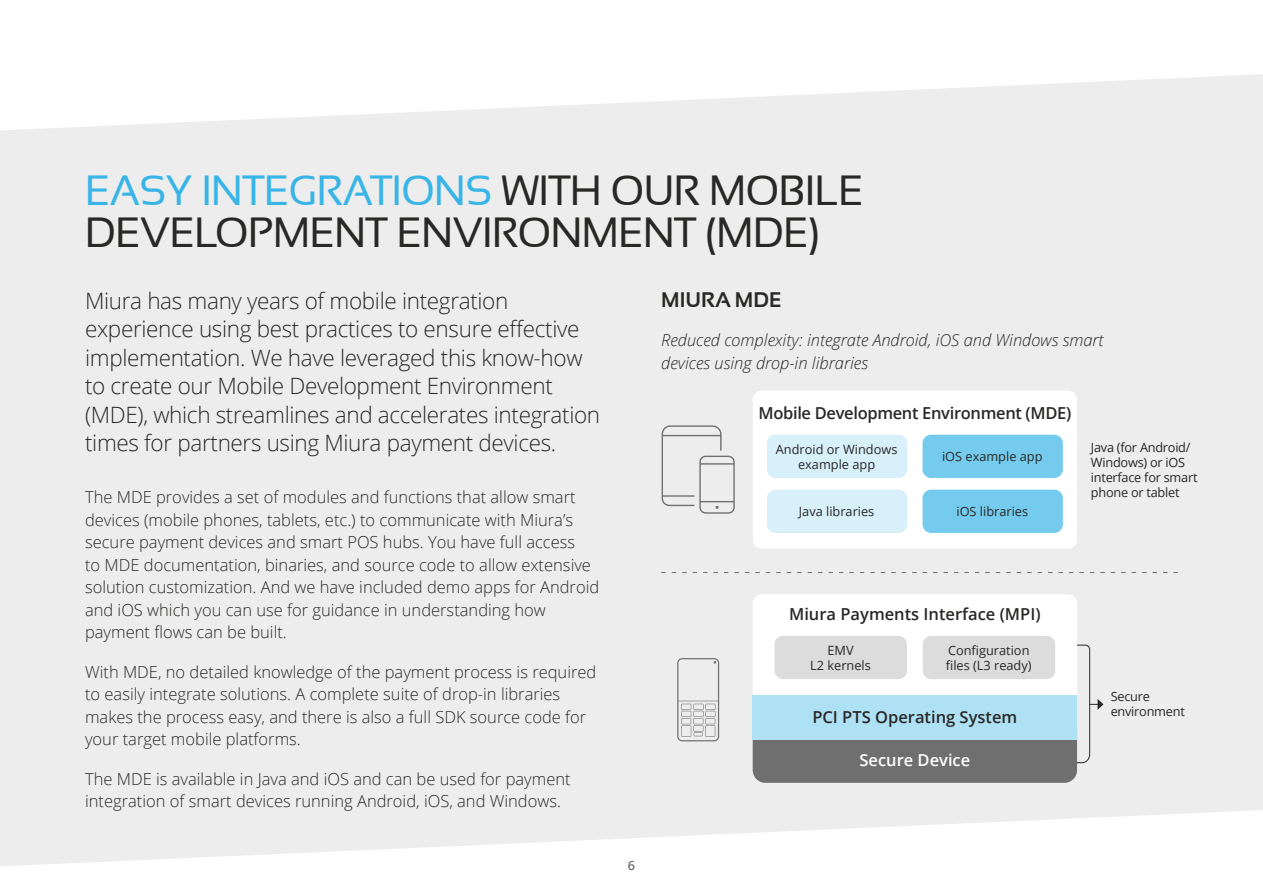
<style>
.page{position:relative;width:1263px;height:893px;background:#ededed}
.page>*{position:absolute;margin:0;border:0;box-sizing:border-box;transform-origin:0 0}
.t1{font:42px/42px "Sansation";letter-spacing:-.01em;color:#282827}
.t2{font:300 22.5px/28.5px "Open Sans";letter-spacing:-.015em;color:#282827}
.t3{font:700 21px "Sansation";color:#282827}
.t4{font:300 16.5px/22.5px "Open Sans";color:#282827}
.t5{font:italic 300 16.5px/22.5px "Open Sans";color:#282827}
.t6{font:600 16.5px "Open Sans";color:#282827}
.t7{font:600 16.5px "Open Sans";letter-spacing:-.02em;color:#282827}
.t8{font:600 16.5px "Open Sans";color:#fff}
.t9{font:12.75px/15px "Open Sans";color:#282827;text-align:center}
.t10{font:12.75px/15px "Open Sans";letter-spacing:-.02em;color:#282827}
.t11{font:600 12.75px "Open Sans";color:#706f6f}
.s1{color:#38b5e6}
</style>
<div class="page">
<svg style="left:0;top:0;width:1263px;height:130px;fill:#fff"></svg>
<svg style="left:0;top:810px;width:1263px;height:83px;fill:#fff"></svg>
<svg style="left:677px;top:658px;width:42px;height:83px"></svg>
<svg style="left:1077px;top:644px;width:26px;height:119px"></svg>
<div style="left:753px;top:391px;width:324px;height:158px;background:#fff;border-radius:9px"></div>
<div style="left:767px;top:435px;width:140px;height:43px;background:#d7f0fa;border-radius:9px"></div>
<div style="left:767px;top:490px;width:140px;height:43px;background:#d7f0fa;border-radius:9px"></div>
<div style="left:922px;top:435px;width:141px;height:43px;background:#74cbed;border-radius:9px"></div>
<div style="left:922px;top:490px;width:141px;height:43px;background:#74cbed;border-radius:9px"></div>
<hr style="left:700px;top:463px;width:34px;height:2px;background:#706f6f">
<hr style="left:700px;top:501px;width:34px;height:1px;background:#706f6f">
<div style="left:699px;top:456px;width:36px;height:58px;border:1px solid #706f6f;border-radius:6px"></div>
<svg style="left:661px;top:425px;width:61px;height:84px"></svg>
<svg style="left:661px;top:572px;width:517px;height:1px"></svg>
<div style="left:753px;top:715px;width:324px;height:68px;background:#706f6f;border-radius:13px"></div>
<div style="left:753px;top:594px;width:324px;height:125px;background:#fff;border-radius:9px"></div>
<div style="left:753px;top:696px;width:324px;height:44px;background:#afe1f5"></div>
<div style="left:774px;top:636px;width:133px;height:43px;background:#dcdcdc;border-radius:9px"></div>
<div style="left:923px;top:636px;width:132px;height:43px;background:#dcdcdc;border-radius:9px"></div>
<h1 class="t1" style="left:85px;top:170px;width:780px"><span class="s1">EASY INTEGRATIONS</span> WITH OUR MOBILE<br>DEVELOPMENT ENVIRONMENT (MDE)</h1>
<p class="t2" style="left:85px;top:286px;width:517px">Miura has many years of mobile integration experience using best practices to ensure effective implementation. We have leveraged this know-how to create our Mobile Development Environment (MDE), which streamlines and accelerates integration times for partners using Miura payment devices.</p>
<p class="t4" style="left:85px;top:486px;width:516px">The MDE provides a set of modules and functions that allow smart devices (mobile phones, tablets, etc.) to communicate with Miura’s secure payment devices and smart POS hubs. You have full access<br>to MDE documentation, binaries, and source code to allow extensive solution customization. And we have included demo apps for Android and iOS which you can use for guidance in understanding how payment flows can be built.</p>
<p class="t4" style="left:85px;top:660px;width:513px">With MDE, no detailed knowledge of the payment process is required to easily integrate solutions. A complete suite of drop-in libraries makes the process easy, and there is also a full SDK source code for your target mobile platforms.</p>
<p class="t4" style="left:85px;top:767px;width:487px">The MDE is available in Java and iOS and can be used for payment integration of smart devices running Android, iOS, and Windows.</p>
<p class="t3" style="left:661px;top:287px;width:122px">MIURA MDE</p>
<p class="t5" style="left:661px;top:328px;width:444px">Reduced complexity: integrate Android, iOS and Windows smart devices using drop-in libraries</p>
<p class="t7" style="left:758px;top:401px;width:314px">Mobile Development Environment (MDE)</p>
<p class="t9" style="left:776px;top:441px;width:123px">Android or Windows example app</p>
<p class="t9" style="left:799px;top:504px;width:77px">Java libraries</p>
<p class="t9" style="left:942px;top:449px;width:102px">iOS example app</p>
<p class="t9" style="left:956px;top:504px;width:73px">iOS libraries</p>
<p class="t10" style="left:1091px;top:439px;width:108px">Java (for Android/<br>Windows) or iOS interface for smart phone or tablet</p>
<p class="t6" style="left:789px;top:603px;width:253px">Miura Payments Interface (MPI)</p>
<p class="t9" style="left:810px;top:642px;width:62px">EMV<br>L2 kernels</p>
<p class="t9" style="left:946px;top:642px;width:87px;text-align:left">Configuration files (L3 ready)</p>
<p class="t6" style="left:812px;top:705px;width:206px">PCI PTS Operating System</p>
<p class="t8" style="left:859px;top:748px;width:112px">Secure Device</p>
<p class="t10" style="left:1111px;top:689px;width:76px">Secure environment</p>
<p class="t11" style="left:628px;top:857px;width:9px">6</p>
</div>
